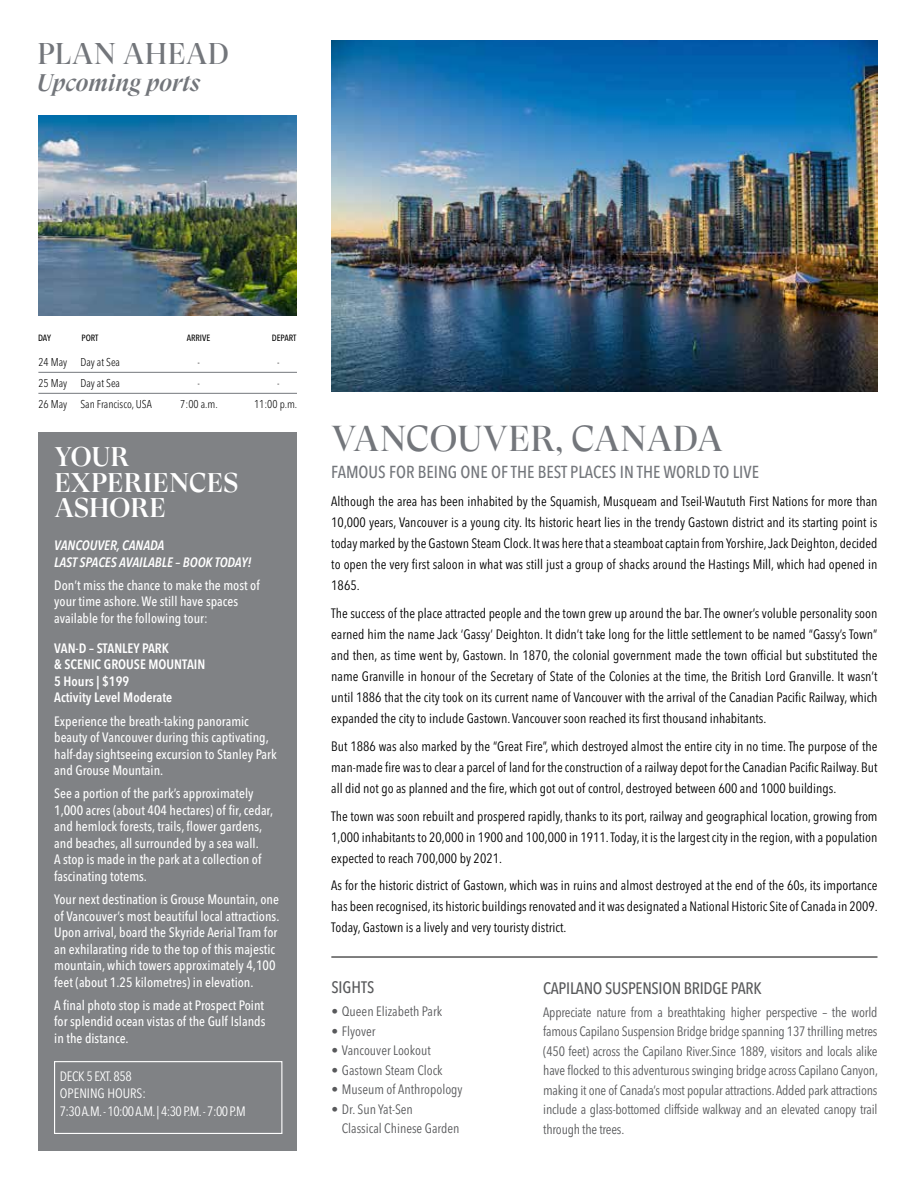
<style>
.page{position:relative;width:918px;height:1188px;background:#fff}
.page>*{position:absolute;margin:0;border:0;box-sizing:border-box;transform-origin:0 0}
.t1{font:36px "GT Super Display";letter-spacing:.01em;color:#73767b}
.t2{font:30px "GT Super Display";letter-spacing:.01em;color:#73767b}
.t3{font:500 27px/25.5px "GT Super Display";letter-spacing:.01em;color:#fff}
.t4{font:italic 500 24px "GT Super Display";color:#73767b}
.t5{font:500 condensed 17.25px "Avenir Next LT Pro";color:#73767b}
.t6{font:500 condensed 16.5px "Avenir Next LT Pro";letter-spacing:-.015em;color:#58595b}
.t7{font:condensed 13.5px/21px "Avenir Next LT Pro";color:#000;text-align:justify}
.t8{font:500 condensed 13.5px/16.5px "Avenir Next LT Pro";color:#fff}
.t9{font:condensed 13.5px/19.5px "Avenir Next LT Pro";color:#58595b}
.t10{font:600 condensed 13.5px/16.5px "Avenir Next LT Pro";color:#fff}
.t11{font:condensed 13.5px/17.7px "Avenir Next LT Pro";letter-spacing:-.025em;color:#fff}
.t12{font:italic 600 condensed 13.5px/16.5px "Avenir Next LT Pro";color:#fff}
.t13{font:300 condensed 11.25px "Avenir Next LT Pro";color:#000}
.t14{font:500 condensed 9px "Avenir Next LT Pro";color:#000}
</style>
<div class="page">
<div style="left:38px;top:432px;width:259px;height:718px;background:#808285"></div>
<div style="left:54px;top:1061px;width:228px;height:73px;border:1px solid #fff"></div>
<hr style="left:38px;top:372px;width:259px;height:1px;background:#74777c">
<hr style="left:38px;top:393px;width:259px;height:1px;background:#74777c">
<hr style="left:331px;top:957px;width:547px;height:1px;background:#000">
<img style="left:38px;top:116px;width:259px;height:199px">
<img style="left:331px;top:40px;width:547px;height:352px">
<h2 class="t2" style="left:37px;top:38px;width:193px">PLAN AHEAD</h2>
<h3 class="t4" style="left:37px;top:70px;width:164px">Upcoming ports</h3>
<p class="t14" style="left:38px;top:332px;width:14px">DAY</p>
<p class="t14" style="left:81px;top:332px;width:19px">PORT</p>
<p class="t14" style="left:187px;top:332px;width:25px">ARRIVE</p>
<p class="t14" style="left:272px;top:332px;width:26px">DEPART</p>
<p class="t13" style="left:38px;top:355px;width:83px">24 May Day at Sea</p>
<p class="t13" style="left:198px;top:355px;width:4px">-</p>
<p class="t13" style="left:277px;top:355px;width:4px">-</p>
<p class="t13" style="left:38px;top:376px;width:83px">25 May Day at Sea</p>
<p class="t13" style="left:198px;top:376px;width:4px">-</p>
<p class="t13" style="left:277px;top:376px;width:4px">-</p>
<p class="t13" style="left:38px;top:397px;width:115px">26 May San Francisco, USA</p>
<p class="t13" style="left:180px;top:397px;width:39px">7:00 a.m.</p>
<p class="t13" style="left:254px;top:397px;width:45px">11:00 p.m.</p>
<h3 class="t3" style="left:54px;top:445px;width:185px">YOUR<br>EXPERIENCES<br>ASHORE</h3>
<p class="t12" style="left:54px;top:537px;width:199px">VANCOUVER, CANADA<br>LAST SPACES AVAILABLE – BOOK TODAY!</p>
<p class="t8" style="left:54px;top:577px;width:207px">Don’t miss the chance to make the most of your time ashore. We still have spaces available for the following tour:</p>
<p class="t10" style="left:54px;top:640px;width:153px">VAN-D – STANLEY PARK<br>&amp; SCENIC GROUSE MOUNTAIN<br>5 Hours | $199<br>Activity Level Moderate</p>
<p class="t8" style="left:54px;top:713px;width:224px">Experience the breath-taking panoramic beauty of Vancouver during this captivating, half-day sightseeing excursion to Stanley Park and Grouse Mountain.</p>
<p class="t8" style="left:54px;top:785px;width:221px">See a portion of the park’s approximately 1,000 acres (about 404 hectares) of fir, cedar, and hemlock forests, trails, flower gardens, and beaches, all surrounded by a sea wall.<br>A stop is made in the park at a collection of fascinating totems.</p>
<p class="t8" style="left:54px;top:891px;width:227px">Your next destination is Grouse Mountain, one of Vancouver’s most beautiful local attractions.<br>Upon arrival, board the Skyride Aerial Tram for an exhilarating ride to the top of this majestic mountain, which towers approximately 4,100 feet (about 1.25 kilometres) in elevation.</p>
<p class="t8" style="left:54px;top:997px;width:213px;text-align:justify">A final photo stop is made at Prospect Point for splendid ocean vistas of the Gulf Islands in the distance.</p>
<p class="t11" style="left:60px;top:1067px;width:187px">DECK 5 EXT. 858<br>OPENING HOURS:<br>7:30 A.M. - 10:00 A.M. | 4:30 P.M. - 7:00 P.M</p>
<h1 class="t1" style="left:331px;top:420px;width:393px">VANCOUVER, CANADA</h1>
<p class="t5" style="left:331px;top:462px;width:429px">FAMOUS FOR BEING ONE OF THE BEST PLACES IN THE WORLD TO LIVE</p>
<p class="t7" style="left:331px;top:491px;width:548px">Although the area has been inhabited by the Squamish, Musqueam and Tseil-Waututh First Nations for more than 10,000 years, Vancouver is a young city. Its historic heart lies in the trendy Gastown district and its starting point is today marked by the Gastown Steam Clock. It was here that a steamboat captain from Yorshire, Jack Deighton, decided to open the very first saloon in what was still just a group of shacks around the Hastings Mill, which had opened in 1865.</p>
<p class="t7" style="left:331px;top:603px;width:548px">The success of the place attracted people and the town grew up around the bar. The owner’s voluble personality soon earned him the name Jack ‘Gassy’ Deighton. It didn’t take long for the little settlement to be named “Gassy’s Town” and then, as time went by, Gastown. In 1870, the colonial government made the town official but substituted the name Granville in honour of the Secretary of State of the Colonies at the time, the British Lord Granville. It wasn’t until 1886 that the city took on its current name of Vancouver with the arrival of the Canadian Pacific Railway, which expanded the city to include Gastown. Vancouver soon reached its first thousand inhabitants.</p>
<p class="t7" style="left:331px;top:735px;width:548px">But 1886 was also marked by the “Great Fire”, which destroyed almost the entire city in no time. The purpose of the man-made fire was to clear a parcel of land for the construction of a railway depot for the Canadian Pacific Railway. But all did not go as planned and the fire, which got out of control, destroyed between 600 and 1000 buildings.</p>
<p class="t7" style="left:331px;top:805px;width:548px">The town was soon rebuilt and prospered rapidly, thanks to its port, railway and geographical location, growing from 1,000 inhabitants to 20,000 in 1900 and 100,000 in 1911. Today, it is the largest city in the region, with a population expected to reach 700,000 by 2021.</p>
<p class="t7" style="left:331px;top:875px;width:548px">As for the historic district of Gastown, which was in ruins and almost destroyed at the end of the 60s, its importance has been recognised, its historic buildings renovated and it was designated a National Historic Site of Canada in 2009.<br>Today, Gastown is a lively and very touristy district.</p>
<p class="t6" style="left:331px;top:978px;width:45px">SIGHTS</p>
<p class="t9" style="left:331px;top:1002px;width:112px">• Queen Elizabeth Park</p>
<p class="t9" style="left:331px;top:1021px;width:46px">• Flyover</p>
<p class="t9" style="left:331px;top:1041px;width:101px">• Vancouver Lookout</p>
<p class="t9" style="left:331px;top:1060px;width:113px">• Gastown Steam Clock</p>
<p class="t9" style="left:331px;top:1080px;width:133px">• Museum of Anthropology</p>
<p class="t9" style="left:342px;top:1099px;width:119px;text-indent:-11px">• Dr. Sun Yat-Sen<br>Classical Chinese Garden</p>
<p class="t6" style="left:543px;top:978px;width:220px">CAPILANO SUSPENSION BRIDGE PARK</p>
<p class="t9" style="left:543px;top:1002px;width:336px;text-align:justify">Appreciate nature from a breathtaking higher perspective – the world famous Capilano Suspension Bridge bridge spanning 137 thrilling metres (450 feet) across the Capilano River.Since 1889, visitors and locals alike have flocked to this adventurous swinging bridge across Capilano Canyon, making it one of Canada’s most popular attractions. Added park attractions include a glass-bottomed cliffside walkway and an elevated canopy trail through the trees.</p>
</div>
